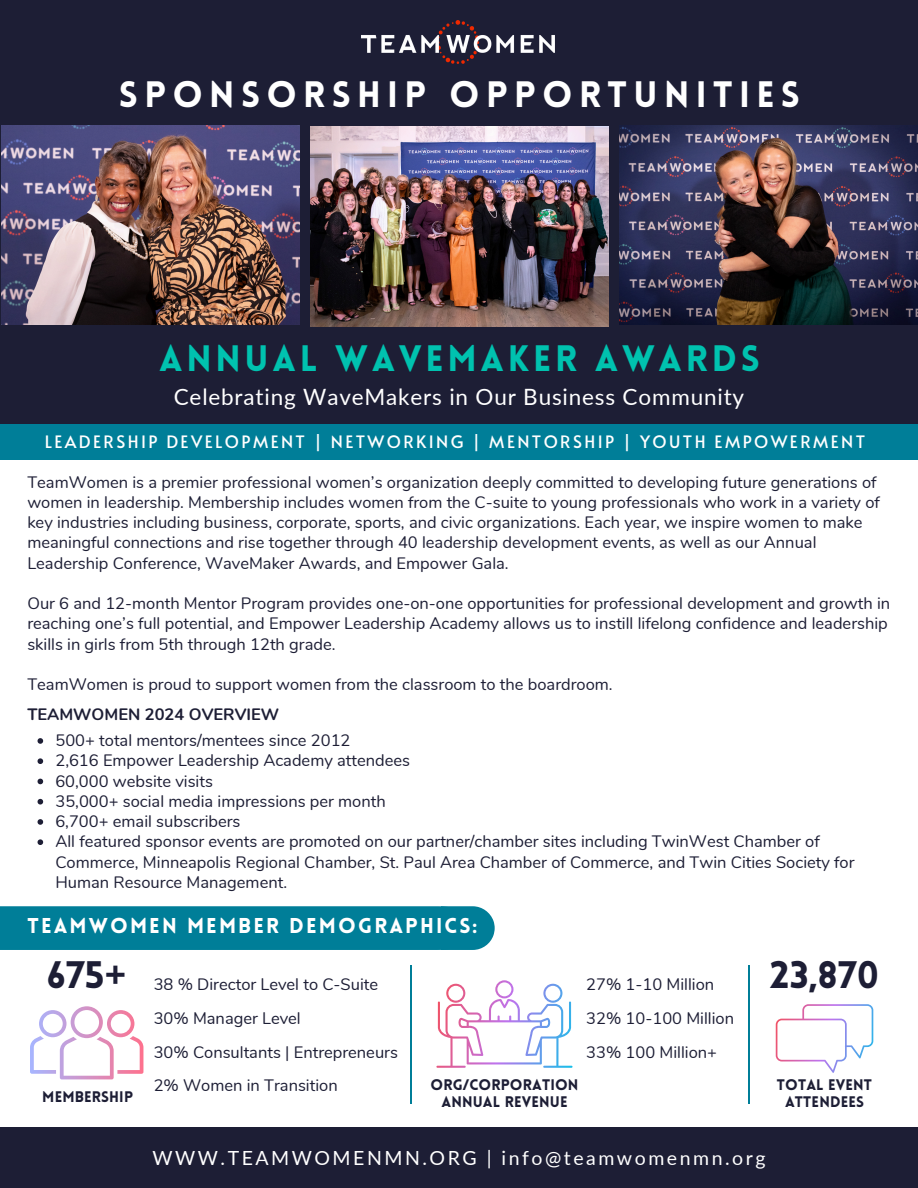
<style>
.page{position:relative;width:918px;height:1188px;background:#fff}
.page>*{position:absolute;margin:0;border:0;box-sizing:border-box;transform-origin:0 0}
.t1{font:900 37.5px "Lovelo";letter-spacing:.01em;color:#1d1e35}
.t2{font:900 36px "Lovelo";letter-spacing:.175em;color:#fff}
.t3{font:900 36px "Lovelo";letter-spacing:.105em;color:#00c2af}
.t4{font:22.5px "Lato";letter-spacing:.035em;color:#fff}
.t5{font:900 21px "Lovelo";letter-spacing:.1em;color:#fff}
.t6{font:19.5px "Lato";letter-spacing:.13em;color:#fff}
.t7{font:17.1px "Alata";letter-spacing:.14em;color:#fff}
.t8{font:16.5px/20.2px "Nunito";color:#1d1e35}
.t9{font:700 16.5px "Nunito";color:#1d1e35}
.t10{font:900 15px "Lovelo";letter-spacing:.01em;color:#1d1e35}
.s1{font-family:"Noto Sans";font-weight:700}
</style>
<div class="page">
<hr style="left:410px;top:966px;width:1px;height:138px;background:#007e98">
<hr style="left:748px;top:966px;width:2px;height:138px;background:#007e98">
<div style="left:0;top:0;width:918px;height:435px;background:#1d1e35"></div>
<div style="left:0;top:425px;width:918px;height:35px;background:#007e98"></div>
<img style="left:1px;top:126px;width:298px;height:199px">
<img style="left:310px;top:127px;width:298px;height:199px">
<img style="left:619px;top:126px;width:298px;height:199px">
<div style="left:0;top:1127px;width:918px;height:61px;background:#1d1e35"></div>
<svg style="left:30px;top:1006px;width:113px;height:73px"></svg>
<svg style="left:776px;top:1004px;width:97px;height:69px"></svg>
<svg style="left:436px;top:980px;width:137px;height:88px"></svg>
<img style="left:361px;top:21px;width:194px;height:42px">
<svg style="left:38px;top:738px;width:5px;height:6px"></svg>
<svg style="left:38px;top:758px;width:5px;height:6px"></svg>
<svg style="left:38px;top:779px;width:5px;height:5px"></svg>
<svg style="left:38px;top:799px;width:5px;height:6px"></svg>
<svg style="left:38px;top:819px;width:5px;height:6px"></svg>
<svg style="left:38px;top:839px;width:5px;height:6px"></svg>
<div style="left:0;top:906px;width:495px;height:44px;background:#007e98"></div>
<p class="t2" style="left:119px;top:80px;width:683px">SPONSORSHIP OPPORTUNITIES</p>
<p class="t3" style="left:159px;top:344px;width:602px">ANNUAL WAVEMAKER AWARDS</p>
<h2 class="t4" style="left:174px;top:383px;width:572px">Celebrating WaveMakers in Our Business Community</h2>
<p class="t7" style="left:45px;top:429px;width:822px">LEADERSHIP DEVELOPMENT | NETWORKING | MENTORSHIP | YOUTH EMPOWERMENT</p>
<p class="t8" style="left:27px;top:472px;width:854px">TeamWomen is a premier professional women’s organization deeply committed to developing future generations of women in leadership. Membership includes women from the C-suite to young professionals who work in a variety of key industries including business, corporate, sports, and civic organizations. Each year, we inspire women to make meaningful connections and rise together through 40 leadership development events, as well as our Annual Leadership Conference, WaveMaker Awards, and Empower Gala.</p>
<h1 class="t8" style="left:27px;top:593px;width:864px">Our 6 and 12-month Mentor Program provides one-on-one opportunities for professional development and growth in reaching one’s full potential, and Empower Leadership Academy allows us to instill lifelong confidence and leadership skills in girls from 5th through 12th grade.</h1>
<h4 class="t8" style="left:27px;top:674px;width:587px">TeamWomen is proud to support women from the classroom to the boardroom.</h4>
<p class="t9" style="left:27px;top:703px;width:253px">TEAMWOMEN 2024 OVERVIEW</p>
<p class="t8" style="left:55px;top:730px;width:297px">500+ total mentors/mentees since 2012</p>
<p class="t8" style="left:55px;top:751px;width:356px">2,616 Empower Leadership Academy attendees</p>
<p class="t8" style="left:55px;top:771px;width:159px">60,000 website visits</p>
<h6 class="t8" style="left:55px;top:791px;width:332px">35,000+ social media impressions per month</h6>
<p class="t8" style="left:55px;top:811px;width:187px">6,700+ email subscribers</p>
<p class="t8" style="left:55px;top:832px;width:801px">All featured sponsor events are promoted on our partner/chamber sites including TwinWest Chamber of<br>Commerce, Minneapolis Regional Chamber, St. Paul Area Chamber of Commerce, and Twin Cities Society for<br>Human Resource Management.</p>
<p class="t5" style="left:27px;top:918px;width:452px">TEAMWOMEN MEMBER DEMOGRAPHICS:</p>
<p class="t1" style="left:47px;top:960px;width:81px">675<span class="s1">+</span></p>
<p class="t1" style="left:770px;top:960px;width:111px">23,870</p>
<p class="t8" style="left:154px;top:975px;width:226px">38 % Director Level to C-Suite</p>
<p class="t8" style="left:154px;top:1008px;width:149px">30% Manager Level</p>
<p class="t8" style="left:154px;top:1042px;width:246px">30% Consultants | Entrepreneurs</p>
<p class="t8" style="left:154px;top:1076px;width:186px">2% Women in Transition</p>
<h3 class="t8" style="left:586px;top:975px;width:130px">27% 1-10 Million</h3>
<h2 class="t8" style="left:586px;top:1008px;width:149px">32% 10-100 Million</h2>
<p class="t8" style="left:586px;top:1042px;width:132px">33% 100 Million+</p>
<p class="t10" style="left:431px;top:1079px;width:149px">ORG/CORPORATION</p>
<p class="t10" style="left:441px;top:1096px;width:128px">ANNUAL REVENUE</p>
<p class="t10" style="left:777px;top:1079px;width:97px">TOTAL EVENT</p>
<p class="t10" style="left:785px;top:1096px;width:80px">ATTENDEES</p>
<p class="t10" style="left:42px;top:1091px;width:92px">MEMBERSHIP</p>
<p class="t6" style="left:152px;top:1146px;width:615px">WWW.TEAMWOMENMN.ORG | info@teamwomenmn.org</p>
</div>
